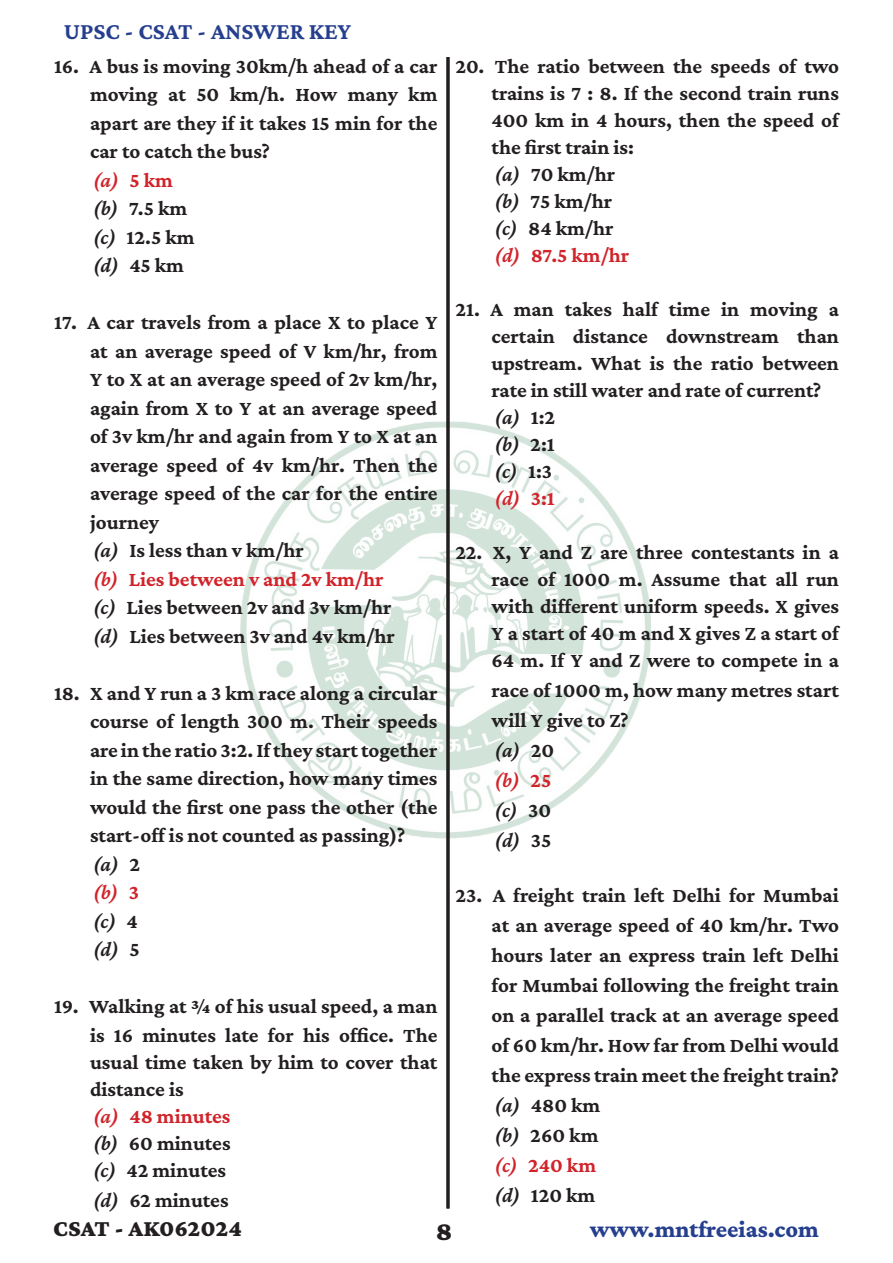
<style>
.page{position:relative;width:893px;height:1263px;background:#fff}
.page>*{position:absolute;margin:0;border:0;box-sizing:border-box;transform-origin:0 0}
.t1{font:900 27px "Crimson Pro";color:#231f20}
.t2{font:700 24px "Crimson Pro";color:#253f8e}
.t3{font:800 24px "Crimson Pro";color:#253f8e}
.t4{font:900 24px "Crimson Pro";color:#231f20}
.t5{font:700 21px/28.5px "Crimson Pro";color:#231f20;text-align:justify}
.t6{font:700 21px "Crimson Pro";color:#d1232a}
.t7{font:italic 600 21px "Crimson Pro";color:#231f20}
.t8{font:italic 600 21px "Crimson Pro";color:#d1232a}
.s1{font-weight:700;font-style:normal}
.s2{font-weight:600;font-style:italic}
</style>
<div class="page">
<img style="left:240px;top:416px;width:411px;height:427px">
<hr style="left:446px;top:57px;width:3px;height:1151px;background:#231f20">
<p class="t2" style="left:64px;top:16px;width:289px">UPSC - CSAT - ANSWER KEY</p>
<p class="t5" style="left:90px;top:51px;width:349px;text-indent:-36px">16. A bus is moving 30km/h ahead of a car moving at 50 km/h. How many km apart are they if it takes 15 min for the car to catch the bus?</p>
<p class="t8" style="left:93px;top:167px;width:81px">(a) <span class="s1">5 km</span></p>
<p class="t5" style="left:93px;top:194px;width:96px"><span class="s2">(b)</span> 7.5 km</p>
<p class="t5" style="left:93px;top:222px;width:103px"><span class="s2">(c)</span> 12.5 km</p>
<p class="t5" style="left:93px;top:251px;width:93px"><span class="s2">(d)</span> 45 km</p>
<p class="t5" style="left:90px;top:308px;width:349px;text-indent:-36px">17. A car travels from a place X to place Y at an average speed of V km/hr, from Y to X at an average speed of 2v km/hr, again from X to Y at an average speed of 3v km/hr and again from Y to X at an average speed of 4v km/hr. Then the average speed of the car for the entire journey</p>
<p class="t5" style="left:93px;top:536px;width:212px"><span class="s2">(a)</span> Is less than v km/hr</p>
<p class="t6" style="left:93px;top:566px;width:292px"><span class="s2">(b)</span> Lies between v and 2v km/hr</p>
<p class="t5" style="left:93px;top:593px;width:300px"><span class="s2">(c)</span> Lies between 2v and 3v km/hr</p>
<p class="t5" style="left:93px;top:621px;width:303px"><span class="s2">(d)</span> Lies between 3v and 4v km/hr</p>
<p class="t5" style="left:90px;top:678px;width:349px;text-indent:-36px">18. X and Y run a 3 km race along a circular course of length 300 m. Their speeds are in the ratio 3:2. If they start together in the same direction, how many times would the first one pass the other (the start-off is not counted as passing)?</p>
<p class="t7" style="left:93px;top:851px;width:49px">(a) <span class="s1">2</span></p>
<p class="t8" style="left:93px;top:879px;width:48px">(b) <span class="s1">3</span></p>
<p class="t7" style="left:93px;top:908px;width:46px">(c) <span class="s1">4</span></p>
<p class="t7" style="left:93px;top:936px;width:48px">(d) <span class="s1">5</span></p>
<p class="t5" style="left:90px;top:992px;width:349px;line-height:27.5px;text-indent:-36px">19. Walking at ¾ of his usual speed, a man is 16 minutes late for his office. The usual time taken by him to cover that distance is</p>
<p class="t6" style="left:93px;top:1103px;width:139px"><span class="s2">(a)</span> 48 minutes</p>
<p class="t5" style="left:93px;top:1128px;width:139px"><span class="s2">(b)</span> 60 minutes</p>
<p class="t5" style="left:93px;top:1155px;width:134px"><span class="s2">(c)</span> 42 minutes</p>
<p class="t5" style="left:93px;top:1185px;width:137px"><span class="s2">(d)</span> 62 minutes</p>
<p class="t5" style="left:491px;top:52px;width:349px;line-height:27px;text-indent:-36px">20. The ratio between the speeds of two trains is 7 : 8. If the second train runs 400 km in 4 hours, then the speed of the first train is:</p>
<p class="t5" style="left:494px;top:159px;width:122px"><span class="s2">(a)</span> 70 km/hr</p>
<p class="t5" style="left:494px;top:186px;width:119px"><span class="s2">(b)</span> 75 km/hr</p>
<p class="t5" style="left:494px;top:213px;width:120px"><span class="s2">(c)</span> 84 km/hr</p>
<p class="t6" style="left:494px;top:242px;width:136px"><span class="s2">(d)</span> 87.5 km/hr</p>
<p class="t5" style="left:491px;top:295px;width:349px;line-height:27px;text-indent:-36px">21. A man takes half time in moving a certain distance downstream than upstream. What is the ratio between rate in still water and rate of current?</p>
<p class="t7" style="left:494px;top:404px;width:62px">(a) <span class="s1">1:2</span></p>
<p class="t7" style="left:494px;top:431px;width:62px">(b) <span class="s1">2:1</span></p>
<p class="t7" style="left:494px;top:458px;width:59px">(c) <span class="s1">1:3</span></p>
<p class="t8" style="left:494px;top:485px;width:62px">(d) <span class="s1">3:1</span></p>
<p class="t5" style="left:491px;top:538px;width:349px;line-height:27px;text-indent:-36px">22. X, Y and Z are three contestants in a race of 1000 m. Assume that all run with different uniform speeds. X gives Y a start of 40 m and X gives Z a start of 64 m. If Y and Z were to compete in a</p>
<p class="t5" style="left:491px;top:675px;width:349px;line-height:30px">race of 1000 m, how many metres start will Y give to Z?</p>
<p class="t7" style="left:494px;top:737px;width:61px">(a) <span class="s1">20</span></p>
<p class="t8" style="left:494px;top:767px;width:58px">(b) <span class="s1">25</span></p>
<p class="t7" style="left:494px;top:797px;width:58px">(c) <span class="s1">30</span></p>
<p class="t7" style="left:494px;top:827px;width:58px">(d) <span class="s1">35</span></p>
<p class="t5" style="left:491px;top:880px;width:349px;line-height:30px;text-indent:-36px">23. A freight train left Delhi for Mumbai at an average speed of 40 km/hr. Two hours later an express train left Delhi for Mumbai following the freight train on a parallel track at an average speed of 60 km/hr. How far from Delhi would the express train meet the freight train?</p>
<p class="t5" style="left:494px;top:1091px;width:107px"><span class="s2">(a)</span> 480 km</p>
<p class="t5" style="left:494px;top:1121px;width:105px"><span class="s2">(b)</span> 260 km</p>
<p class="t6" style="left:494px;top:1152px;width:103px"><span class="s2">(c)</span> 240 km</p>
<p class="t5" style="left:494px;top:1181px;width:102px"><span class="s2">(d)</span> 120 km</p>
<p class="t4" style="left:53px;top:1213px;width:190px">CSAT - AK062024</p>
<p class="t1" style="left:436px;top:1214px;width:18px">8</p>
<p class="t3" style="left:590px;top:1214px;width:231px">www.mntfreeias.com</p>
</div>
